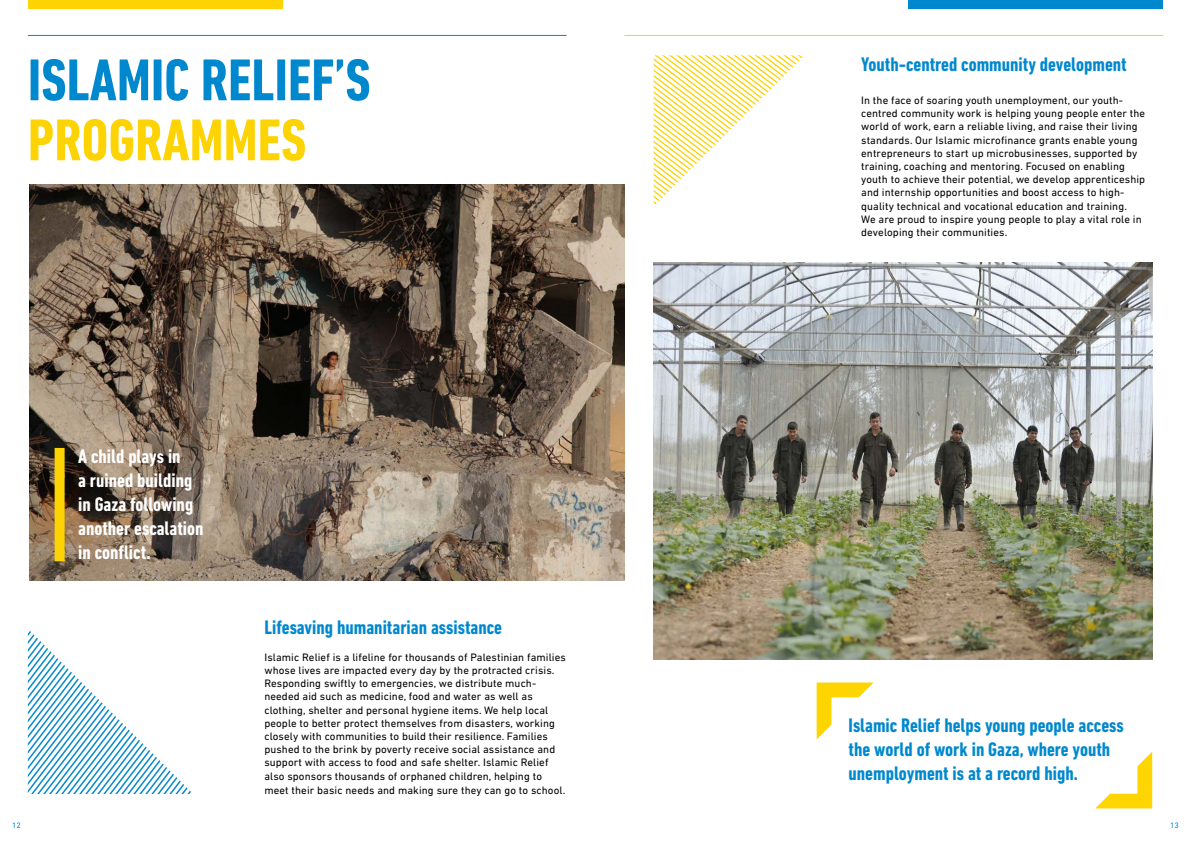
<style>
.page{position:relative;width:1191px;height:842px;background:#fff}
.page>*{position:absolute;margin:0;border:0;box-sizing:border-box;transform-origin:0 0}
.t1{font:700 condensed 60px/60px "DIN Next LT Pro";color:#0088ce}
.t2{font:700 condensed 20px/24px "DIN Next LT Pro";color:#0088ce}
.t3{font:700 condensed 20px/24px "DIN Next LT Pro";color:#fff}
.t4{font:11px/13.2px "DIN Next LT Pro";letter-spacing:.01em;color:#000}
.t5{font:8px "DIN Next LT Pro";color:#0088ce}
.s1{color:#fed304}
</style>
<div class="page">
<div style="left:28px;top:0;width:254px;height:9px;background:#fed304"></div>
<hr style="left:28px;top:35px;width:538px;height:1px;background:#0088ce">
<hr style="left:624px;top:35px;width:539px;height:1px;background:#fed304">
<div style="left:908px;top:0;width:255px;height:9px;background:#0088ce"></div>
<img style="left:30px;top:184px;width:594px;height:397px">
<img style="left:653px;top:263px;width:499px;height:396px">
<div style="left:55px;top:448px;width:10px;height:113px;background:#fed304"></div>
<svg style="left:28px;top:631px;width:163px;height:163px"></svg>
<svg style="left:653px;top:55px;width:150px;height:150px"></svg>
<svg style="left:816px;top:682px;width:57px;height:57px"></svg>
<svg style="left:1096px;top:752px;width:56px;height:56px"></svg>
<p class="t1" style="left:28px;top:50px;width:344px">ISLAMIC RELIEF’S<br><span class="s1">PROGRAMMES</span></p>
<p class="t3" style="left:78px;top:444px;width:127px">A child plays in<br>a ruined building in Gaza following another escalation in conflict.</p>
<p class="t2" style="left:264px;top:616px;width:239px">Lifesaving humanitarian assistance</p>
<p class="t4" style="left:264px;top:650px;width:303px">Islamic Relief is a lifeline for thousands of Palestinian families whose lives are impacted every day by the protracted crisis.<br>Responding swiftly to emergencies, we distribute much&shy;needed aid such as medicine, food and water as well as clothing, shelter and personal hygiene items. We help local people to better protect themselves from disasters, working closely with communities to build their resilience. Families pushed to the brink by poverty receive social assistance and support with access to food and safe shelter. Islamic Relief also sponsors thousands of orphaned children, helping to</p>
<p class="t4" style="left:264px;top:783px;width:302px">meet their basic needs and making sure they can go to school.</p>
<p class="t2" style="left:861px;top:52px;width:267px">Youth-centred community development</p>
<p class="t4" style="left:861px;top:94px;width:285px">In the face of soaring youth unemployment, our youth&shy;centred community work is helping young people enter the world of work, earn a reliable living, and raise their living standards. Our Islamic microfinance grants enable young entrepreneurs to start up microbusinesses, supported by training, coaching and mentoring. Focused on enabling youth to achieve their potential, we develop apprenticeship and internship opportunities and boost access to high&shy;quality technical and vocational education and training.<br>We are proud to inspire young people to play a vital role in developing their communities.</p>
<p class="t2" style="left:848px;top:713px;width:277px">Islamic Relief helps young people access the world of work in Gaza, where youth unemployment is at a record high.</p>
<p class="t5" style="left:12px;top:821px;width:10px">12</p>
<p class="t5" style="left:1170px;top:821px;width:10px">13</p>
</div>
